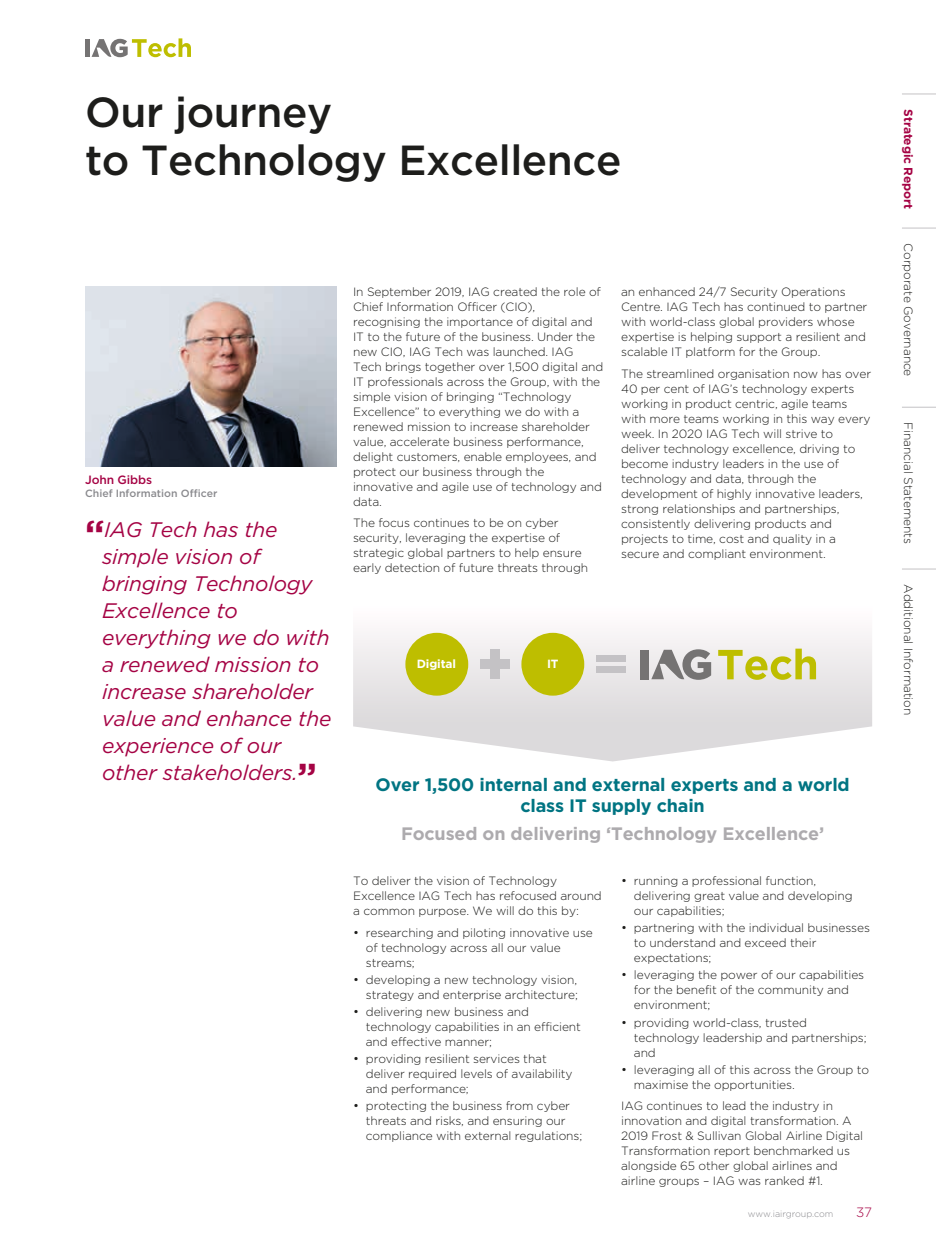
<style>
.page{position:relative;width:936px;height:1255px;background:#fff}
.page>*{position:absolute;margin:0;border:0;box-sizing:border-box;transform-origin:0 0}
.t1{font:500 42px/48px "Gotham";letter-spacing:-.01em;color:#1d1d1b}
.t2{font:italic 21px/27px "Gotham";letter-spacing:-.01em;color:#a50344}
.t3{font:700 18px/21px "Gotham";letter-spacing:-.01em;color:#007482;text-align:center}
.t4{font:700 18px "Gotham";letter-spacing:-.01em;color:#adabae}
.t5{font:300 13.5px "Gotham";color:#a50344}
.t6{font:300 12px/15px "Gotham";letter-spacing:-.01em;color:#1d1d1b}
.t7{font:700 12px "Gotham";letter-spacing:-.01em;color:#a50344}
.t8{font:500 12px "Gotham";letter-spacing:-.01em;color:#a50344}
.t9{font:700 11.85px "Gotham";letter-spacing:-.01em;color:#fff}
.t10{font:500 10.5px "Gotham";color:#8a8a8e}
.t11{font:300 9px "Gotham";letter-spacing:-.01em;color:#8a8a8e}
.s1{font-weight:700;font-style:normal;font-size:36px}
.s2{font-size:12.75px}
</style>
<div class="page">
<svg style="left:353px;top:635px;width:519px;height:126px"></svg>
<div style="left:405px;top:632px;width:63px;height:63px;background:#bebe00;border-radius:50%"></div>
<div style="left:521px;top:632px;width:63px;height:63px;background:#bebe00;border-radius:50%"></div>
<div style="left:490px;top:649px;width:9px;height:30px;background:#c4c2c5"></div>
<div style="left:480px;top:659px;width:29px;height:10px;background:#c4c2c5"></div>
<div style="left:596px;top:655px;width:29px;height:7px;background:#c4c2c5"></div>
<div style="left:596px;top:666px;width:29px;height:7px;background:#c4c2c5"></div>
<img style="left:85px;top:287px;width:251px;height:180px">
<div style="left:640px;top:649px;width:9px;height:30px;background:#757373"></div>
<svg style="left:651px;top:649px;width:60px;height:30px;background:#aba9a9"></svg>
<svg style="left:718px;top:648px;width:98px;height:31px;background:#dad88b"></svg>
<hr style="left:901px;top:94px;width:34px;height:1px;background:#c4c2c5">
<hr style="left:901px;top:228px;width:34px;height:1px;background:#c4c2c5">
<hr style="left:901px;top:407px;width:34px;height:1px;background:#c4c2c5">
<hr style="left:901px;top:568px;width:34px;height:1px;background:#c4c2c5">
<div style="left:85px;top:39px;width:5px;height:18px;background:#757373"></div>
<svg style="left:92px;top:38px;width:99px;height:19px"></svg>
<h1 class="t1" style="left:85px;top:88px;width:538px">Our journey<br>to Technology Excellence</h1>
<p class="t8" style="left:85px;top:471px;width:68px">John Gibbs</p>
<p class="t10" style="left:85px;top:486px;width:134px">Chief Information Officer</p>
<h2 class="t2" style="left:102px;top:516px;width:231px;text-indent:-17px"><span class="s1">“</span>IAG Tech has the simple vision of bringing Technology<br>Excellence to everything we do with a renewed mission to increase shareholder value and enhance the experience of our other stakeholders.<span class="s1">”</span></h2>
<p class="t6" style="left:353px;top:284px;width:252px">In September 2019, IAG created the role of Chief Information Officer (CIO), recognising the importance of digital and IT to the future of the business. Under the new CIO, IAG Tech was launched. IAG Tech brings together over 1,500 digital and IT professionals across the Group, with the simple vision of bringing “Technology Excellence” to everything we do with a renewed mission to increase shareholder value, accelerate business performance, delight customers, enable employees, and protect our business through the innovative and agile use of technology and data.</p>
<p class="t6" style="left:353px;top:515px;width:236px">The focus continues to be on cyber security, leveraging the expertise of strategic global partners to help ensure early detection of future threats through</p>
<p class="t6" style="left:621px;top:284px;width:248px">an enhanced 24/7 Security Operations Centre. IAG Tech has continued to partner with world-class global providers whose expertise is helping support a resilient and scalable IT platform for the Group.</p>
<p class="t6" style="left:621px;top:365px;width:251px">The streamlined organisation now has over 40 per cent of IAG’s technology experts working in product centric, agile teams with more teams working in this way every week. In 2020 IAG Tech will strive to deliver technology excellence, driving to become industry leaders in the use of technology and data, through the development of highly innovative leaders, strong relationships and partnerships, consistently delivering products and projects to time, cost and quality in a secure and compliant environment.</p>
<p class="t9" style="left:417px;top:655px;width:41px">Digital</p>
<p class="t9" style="left:547px;top:655px;width:13px">IT</p>
<h3 class="t3" style="left:375px;top:774px;width:475px">Over 1,500 internal and external experts and a world class IT supply chain</h3>
<h3 class="t4" style="left:401px;top:821px;width:424px">Focused on delivering ‘Technology Excellence’</h3>
<p class="t6" style="left:353px;top:873px;width:250px">To deliver the vision of Technology<br>Excellence IAG Tech has refocused around a common purpose. We will do this by:</p>
<p class="t6" style="left:366px;top:924px;width:228px;text-indent:-13px"><span class="s2">•</span> researching and piloting innovative use of technology across all our value streams;</p>
<p class="t6" style="left:353px;top:971px;width:226px;text-align:right"><span class="s2">•</span> developing a new technology vision, strategy and enterprise architecture;</p>
<p class="t6" style="left:366px;top:1003px;width:217px;text-indent:-13px"><span class="s2">•</span> delivering new business and technology capabilities in an efficient and effective manner;</p>
<p class="t6" style="left:366px;top:1050px;width:208px;text-indent:-13px"><span class="s2">•</span> providing resilient services that deliver required levels of availability and performance;</p>
<p class="t6" style="left:366px;top:1097px;width:218px;text-indent:-13px"><span class="s2">•</span> protecting the business from cyber threats and risks, and ensuring our compliance with external regulations;</p>
<p class="t6" style="left:634px;top:873px;width:220px;text-indent:-13px"><span class="s2">•</span> running a professional function, delivering great value and developing our capabilities;</p>
<p class="t6" style="left:634px;top:920px;width:237px;text-indent:-13px"><span class="s2">•</span> partnering with the individual businesses to understand and exceed their expectations;</p>
<p class="t6" style="left:634px;top:967px;width:232px;text-indent:-13px"><span class="s2">•</span> leveraging the power of our capabilities for the benefit of the community and environment;</p>
<p class="t6" style="left:634px;top:1014px;width:234px;text-indent:-13px"><span class="s2">•</span> providing world-class, trusted technology leadership and partnerships; and</p>
<p class="t6" style="left:634px;top:1061px;width:237px;text-indent:-13px"><span class="s2">•</span> leveraging all of this across the Group to maximise the opportunities.</p>
<p class="t6" style="left:621px;top:1097px;width:243px">IAG continues to lead the industry in innovation and digital transformation. A 2019 Frost &amp; Sullivan Global Airline Digital Transformation report benchmarked us alongside 65 other global airlines and airline groups – IAG was ranked #1.</p>
<p class="t11" style="left:748px;top:1207px;width:87px">www.iairgroup.com</p>
<p class="t5" style="left:856px;top:1203px;width:18px">37</p>
<p class="t7" style="left:916px;top:109px;width:101px;rotate:90deg">Strategic Report</p>
<p class="t6" style="left:916px;top:243px;width:135px;rotate:90deg">Corporate Governance</p>
<p class="t6" style="left:916px;top:422px;width:123px;rotate:90deg">Financial Statements</p>
<p class="t6" style="left:916px;top:584px;width:132px;rotate:90deg">Additional Information</p>
</div>
